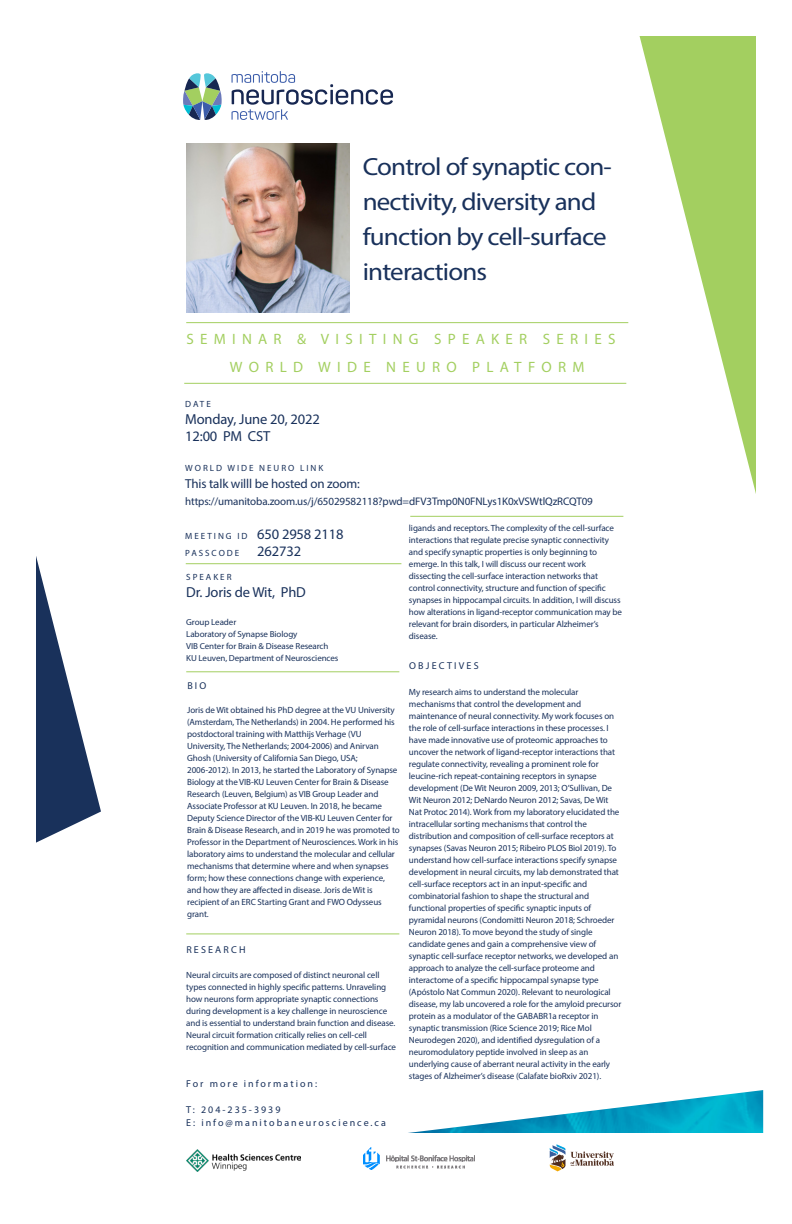
<style>
.page{position:relative;width:792px;height:1224px;background:#fff}
.page>*{position:absolute;margin:0;border:0;box-sizing:border-box;transform-origin:0 0}
.t1{font:24.8px/35px "Myriad Pro";letter-spacing:-.03em;color:#19315b;scale:1.09 1}
.t2{font:15px/27.9px "Myriad Pro";letter-spacing:.42em;color:#a3cf60}
.t3{font:14.5px/17px "Myriad Pro";letter-spacing:-.01em;color:#19315b}
.t4{font:13px "Myriad Pro";letter-spacing:-.01em;color:#19315b}
.t5{font:11px "Myriad Pro";letter-spacing:-.01em;color:#19315b}
.t6{font:10px/13px "Myriad Pro";letter-spacing:.2em;color:#19315b}
.t7{font:10px "Myriad Pro";letter-spacing:.22em;color:#19315b}
.t8{font:9px/12px "Myriad Pro";letter-spacing:-.01em;color:#19315b}
.t9{font:9px "Myriad Pro";letter-spacing:.22em;color:#19315b}
.t10{font:8.7px/12px "Myriad Pro";letter-spacing:-.01em;color:#19315b}
.s1{font-size:9px}
.s2{font-size:14.5px}
</style>
<div class="page">
<img style="left:408px;top:1090px;width:355px;height:43px">
<svg style="left:36px;top:556px;width:65px;height:287px"></svg>
<svg style="left:640px;top:36px;width:116px;height:458px"></svg>
<hr style="left:184px;top:383px;width:442px;height:1px;background:#a3cf60">
<hr style="left:186px;top:563px;width:215px;height:1px;background:#a3cf60">
<svg style="left:232px;top:71px;width:161px;height:49px"></svg>
<svg style="left:183px;top:73px;width:39px;height:47px"></svg>
<hr style="left:186px;top:671px;width:213px;height:1px;background:#a3cf60">
<img style="left:187px;top:1149px;width:114px;height:22px">
<img style="left:364px;top:1147px;width:111px;height:22px">
<img style="left:550px;top:1144px;width:63px;height:27px">
<hr style="left:186px;top:322px;width:442px;height:1px;background:#a3cf60">
<hr style="left:410px;top:516px;width:213px;height:1px;background:#a3cf60">
<img style="left:186px;top:143px;width:164px;height:169px">
<hr style="left:186px;top:934px;width:213px;height:1px;background:#a3cf60">
<h1 class="t1" style="left:363px;top:149px;width:230px">Control of synaptic con&shy;nectivity, diversity and function by cell-surface interactions</h1>
<h2 class="t2" style="left:230px;top:325px;width:387px;text-indent:-43px">SEMINAR &amp; VISITING SPEAKER SERIES<br>WORLD WIDE NEURO PLATFORM</h2>
<p class="t8" style="left:185px;top:398px;width:27px">DATE</p>
<h3 class="t3" style="left:185px;top:410px;width:136px">Monday, June 20, 2022<br>12:00 PM CST</h3>
<p class="t9" style="left:185px;top:463px;width:139px">WORLD WIDE NEURO LINK</p>
<h3 class="t4" style="left:185px;top:476px;width:176px">This talk willl be hosted on zoom:</h3>
<p class="t5" style="left:185px;top:495px;width:409px">https://umanitoba.zoom.us/j/65029582118?pwd=dFV3Tmp0N0FNLys1K0xVSWtlQzRCQT09</p>
<h3 class="t3" style="left:185px;top:526px;width:160px"><span class="s1">M E ETI N G I D</span> 650 2958 2118</h3>
<p class="t9" style="left:185px;top:548px;width:117px">PASSCODE <span class="s2">262732</span></p>
<p class="t8" style="left:409px;top:522px;width:215px">ligands and receptors. The complexity of the cell-surface interactions that regulate precise synaptic connectivity and specify synaptic properties is only beginning to emerge. In this talk, I will discuss our recent work dissecting the cell-surface interaction networks that control connectivity, structure and function of specific synapses in hippocampal circuits. In addition, I will discuss how alterations in ligand-receptor communication may be relevant for brain disorders, in particular Alzheimer’s disease.</p>
<p class="t7" style="left:409px;top:660px;width:71px">OBJECTIVES</p>
<p class="t8" style="left:409px;top:686px;width:214px">My research aims to understand the molecular mechanisms that control the development and maintenance of neural connectivity. My work focuses on the role of cell-surface interactions in these processes. I have made innovative use of proteomic approaches to uncover the network of ligand-receptor interactions that regulate connectivity, revealing a prominent role for leucine-rich repeat-containing receptors in synapse development (De Wit Neuron 2009, 2013; O’Sullivan, De Wit Neuron 2012; DeNardo Neuron 2012; Savas, De Wit Nat Protoc 2014). Work from my laboratory elucidated the intracellular sorting mechanisms that control the distribution and composition of cell-surface receptors at synapses (Savas Neuron 2015; Ribeiro PLOS Biol 2019). To understand how cell-surface interactions specify synapse development in neural circuits, my lab demonstrated that cell-surface receptors act in an input-specific and combinatorial fashion to shape the structural and functional properties of specific synaptic inputs of pyramidal neurons (Condomitti Neuron 2018; Schroeder Neuron 2018). To move beyond the study of single candidate genes and gain a comprehensive view of synaptic cell-surface receptor networks, we developed an approach to analyze the cell-surface proteome and interactome of a specific hippocampal synapse type (Apóstolo Nat Commun 2020). Relevant to neurological disease, my lab uncovered a role for the amyloid precursor protein as a modulator of the GABABR1a receptor in synaptic transmission (Rice Science 2019; Rice Mol Neurodegen 2020), and identified dysregulation of a neuromodulatory peptide involved in sleep as an underlying cause of aberrant neural activity in the early stages of Alzheimer’s disease (Calafate bioRxiv 2021).</p>
<p class="t9" style="left:186px;top:572px;width:47px">SPEAKER</p>
<h3 class="t3" style="left:186px;top:584px;width:121px">Dr. Joris de Wit, PhD</h3>
<p class="t10" style="left:186px;top:616px;width:154px">Group Leader<br>Laboratory of Synapse Biology<br>VIB Center for Brain &amp; Disease Research<br>KU Leuven, Department of Neurosciences</p>
<p class="t6" style="left:187px;top:679px;width:21px">BIO</p>
<p class="t8" style="left:187px;top:704px;width:214px">Joris de Wit obtained his PhD degree at the VU University (Amsterdam, The Netherlands) in 2004. He performed his postdoctoral training with Matthijs Verhage (VU University, The Netherlands; 2004-2006) and Anirvan Ghosh (University of California San Diego, USA; 2006-2012). In 2013, he started the Laboratory of Synapse Biology at the VIB-KU Leuven Center for Brain &amp; Disease Research (Leuven, Belgium) as VIB Group Leader and Associate Professor at KU Leuven. In 2018, he became Deputy Science Director of the VIB-KU Leuven Center for Brain &amp; Disease Research, and in 2019 he was promoted to Professor in the Department of Neurosciences. Work in his laboratory aims to understand the molecular and cellular mechanisms that determine where and when synapses form; how these connections change with experience, and how they are affected in disease. Joris de Wit is recipient of an ERC Starting Grant and FWO Odysseus grant.</p>
<p class="t7" style="left:186px;top:943px;width:61px">RESEARCH</p>
<p class="t8" style="left:186px;top:969px;width:211px">Neural circuits are composed of distinct neuronal cell types connected in highly specific patterns. Unraveling how neurons form appropriate synaptic connections during development is a key challenge in neuroscience and is essential to understand brain function and disease.<br>Neural circuit formation critically relies on cell-cell recognition and communication mediated by cell-surface</p>
<p class="t6" style="left:186px;top:1077px;width:132px">For more information:</p>
<p class="t6" style="left:186px;top:1103px;width:201px">T: 204-235-3939<br>E: info@manitobaneuroscience.ca</p>
</div>
